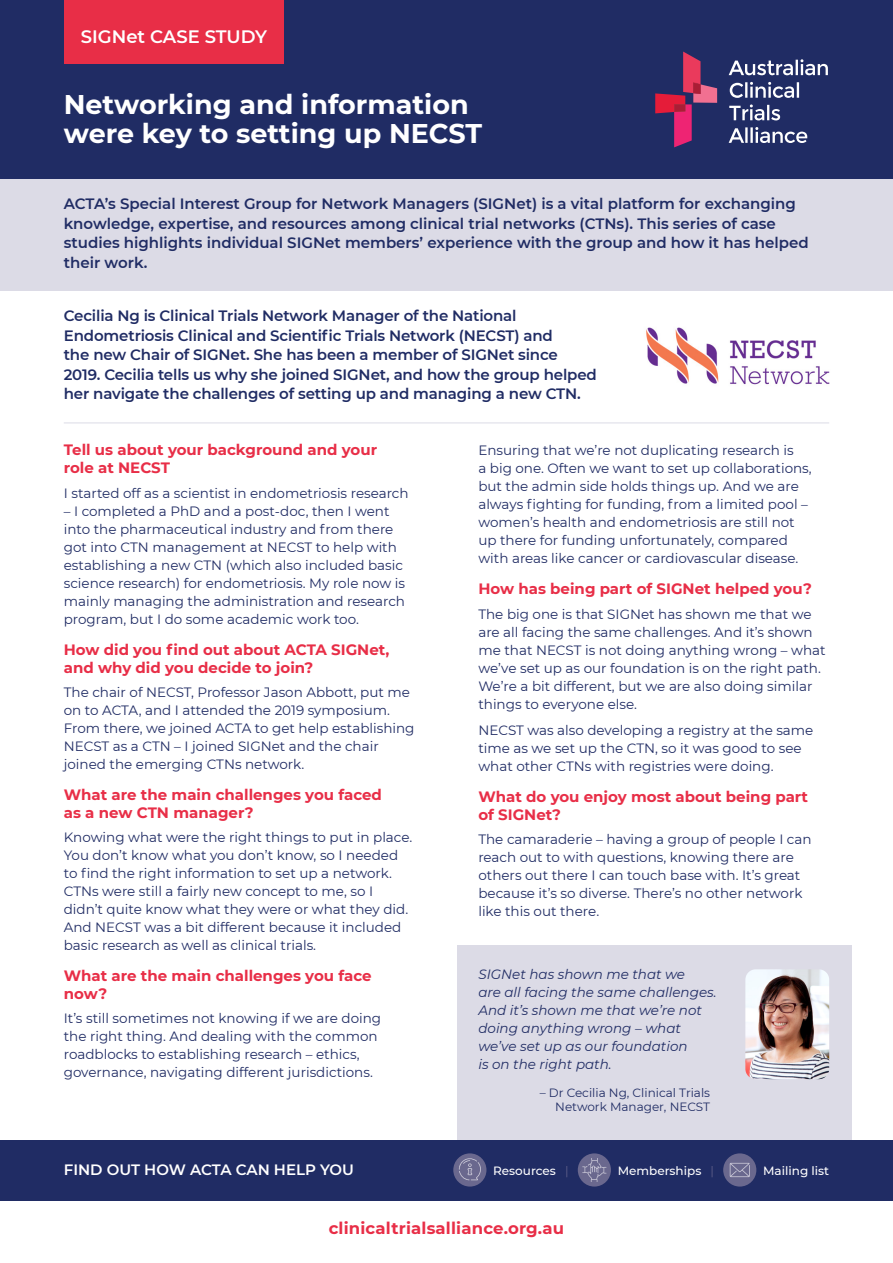
<style>
.page{position:relative;width:893px;height:1263px;background:#fff}
.page>*{position:absolute;margin:0;border:0;box-sizing:border-box;transform-origin:0 0}
.t1{font:700 27px/28.5px "Montserrat";color:#fff}
.t2{font:600 18px "Montserrat";color:#fff}
.t3{font:700 16.5px "Montserrat";letter-spacing:.01em;color:#e82e47}
.t4{font:600 15px/19.5px "Montserrat";letter-spacing:-.01em;color:#202c64}
.t5{font:700 15px/18px "Montserrat";color:#e82e47}
.t6{font:600 15px "Montserrat";color:#fff}
.t7{font:13.5px/18px "Montserrat";color:#202c64}
.t8{font:italic 13.5px/18px "Montserrat";color:#202c64}
.t9{font:12px/14.4px "Montserrat";color:#202c64;text-align:right}
.t10{font:500 12px "Montserrat";color:#fff}
.s1{font-weight:400;color:#606089}
</style>
<div class="page">
<div style="left:0;top:145px;width:893px;height:146px;background:#dcdbe6"></div>
<div style="left:0;top:0;width:893px;height:178px;background:#202c64"></div>
<div style="left:64px;top:0;width:219px;height:64px;background:#e82e47"></div>
<svg style="left:655px;top:52px;width:62px;height:95px"></svg>
<svg style="left:729px;top:127px;width:78px;height:16px"></svg>
<svg style="left:729px;top:104px;width:51px;height:16px"></svg>
<svg style="left:730px;top:82px;width:69px;height:16px"></svg>
<svg style="left:729px;top:59px;width:99px;height:16px"></svg>
<div style="left:457px;top:945px;width:395px;height:210px;background:#dcdbe6"></div>
<div style="left:0;top:1140px;width:893px;height:61px;background:#202c64"></div>
<hr style="left:64px;top:423px;width:765px;height:1px;background:#dcdbe6">
<img style="left:646px;top:327px;width:184px;height:58px">
<img style="left:745px;top:969px;width:84px;height:110px">
<div style="left:453px;top:1153px;width:33px;height:33px;background:#6a688e;border-radius:50%"></div>
<svg style="left:459px;top:1157px;width:23px;height:23px"></svg>
<div style="left:578px;top:1153px;width:33px;height:33px;background:#6a688e;border-radius:50%"></div>
<svg style="left:582px;top:1158px;width:24px;height:24px"></svg>
<div style="left:723px;top:1153px;width:33px;height:33px;background:#6a688e;border-radius:50%"></div>
<svg style="left:730px;top:1163px;width:20px;height:14px"></svg>
<p class="t2" style="left:81px;top:24px;width:188px">SIGNet CASE STUDY</p>
<p class="t1" style="left:64px;top:89px;width:420px">Networking and information were key to setting up NECST</p>
<p class="t4" style="left:64px;top:193px;width:746px">ACTA’s Special Interest Group for Network Managers (SIGNet) is a vital platform for exchanging knowledge, expertise, and resources among clinical trial networks (CTNs). This series of case studies highlights individual SIGNet members’ experience with the group and how it has helped their work.</p>
<p class="t4" style="left:64px;top:305px;width:535px">Cecilia Ng is Clinical Trials Network Manager of the National Endometriosis Clinical and Scientific Trials Network (NECST) and<br>the new Chair of SIGNet. She has been a member of SIGNet since 2019. Cecilia tells us why she joined SIGNet, and how the group helped her navigate the challenges of setting up and managing a new CTN.</p>
<p class="t5" style="left:64px;top:440px;width:315px">Tell us about your background and your role at NECST</p>
<p class="t7" style="left:64px;top:483px;width:346px">I started off as a scientist in endometriosis research</p>
<p class="t7" style="left:64px;top:501px;width:343px">– I completed a PhD and a post-doc, then I went into the pharmaceutical industry and from there got into CTN management at NECST to help with establishing a new CTN (which also included basic science research) for endometriosis. My role now is mainly managing the administration and research program, but I do some academic work too.</p>
<p class="t5" style="left:64px;top:639px;width:327px">How did you find out about ACTA SIGNet, and why did you decide to join?</p>
<p class="t7" style="left:64px;top:683px;width:352px">The chair of NECST, Professor Jason Abbott, put me on to ACTA, and I attended the 2019 symposium.<br>From there, we joined ACTA to get help establishing NECST as a CTN – I joined SIGNet and the chair joined the emerging CTNs network.</p>
<p class="t5" style="left:64px;top:785px;width:320px">What are the main challenges you faced as a new CTN manager?</p>
<p class="t7" style="left:64px;top:828px;width:350px">Knowing what were the right things to put in place.<br>You don’t know what you don’t know, so I needed to find the right information to set up a network.<br>CTNs were still a fairly new concept to me, so I didn’t quite know what they were or what they did.<br>And NECST was a bit different because it included basic research as well as clinical trials.</p>
<p class="t5" style="left:64px;top:966px;width:309px">What are the main challenges you face now?</p>
<p class="t7" style="left:64px;top:1009px;width:319px">It’s still sometimes not knowing if we are doing the right thing. And dealing with the common roadblocks to establishing research – ethics, governance, navigating different jurisdictions.</p>
<p class="t7" style="left:478px;top:441px;width:335px">Ensuring that we’re not duplicating research is<br>a big one. Often we want to set up collaborations, but the admin side holds things up. And we are always fighting for funding, from a limited pool – women’s health and endometriosis are still not up there for funding unfortunately, compared with areas like cancer or cardiovascular disease.</p>
<p class="t5" style="left:478px;top:579px;width:335px">How has being part of SIGNet helped you?</p>
<p class="t7" style="left:478px;top:604px;width:349px">The big one is that SIGNet has shown me that we are all facing the same challenges. And it’s shown me that NECST is not doing anything wrong – what we’ve set up as our foundation is on the right path.<br>We’re a bit different, but we are also doing similar things to everyone else.</p>
<p class="t7" style="left:478px;top:721px;width:337px">NECST was also developing a registry at the same time as we set up the CTN, so it was good to see what other CTNs with registries were doing.</p>
<p class="t5" style="left:478px;top:787px;width:331px">What do you enjoy most about being part of SIGNet?</p>
<p class="t7" style="left:478px;top:830px;width:335px">The camaraderie – having a group of people I can reach out to with questions, knowing there are others out there I can touch base with. It’s great because it’s so diverse. There’s no other network like this out there.</p>
<p class="t8" style="left:478px;top:965px;width:240px">SIGNet has shown me that we<br>are all facing the same challenges.<br>And it’s shown me that we’re not doing anything wrong – what we’ve set up as our foundation<br>is on the right path.</p>
<p class="t9" style="left:540px;top:1085px;width:172px">– Dr Cecilia Ng, Clinical Trials<br>Network Manager, NECST</p>
<p class="t6" style="left:64px;top:1158px;width:292px">FIND OUT HOW ACTA CAN HELP YOU</p>
<p class="t10" style="left:493px;top:1162px;width:77px">Resources <span class="s1">|</span></p>
<p class="t10" style="left:618px;top:1162px;width:98px">Memberships <span class="s1">|</span></p>
<p class="t10" style="left:763px;top:1162px;width:68px">Mailing list</p>
<p class="t3" style="left:329px;top:1216px;width:237px">clinicaltrialsalliance.org.au</p>
</div>
